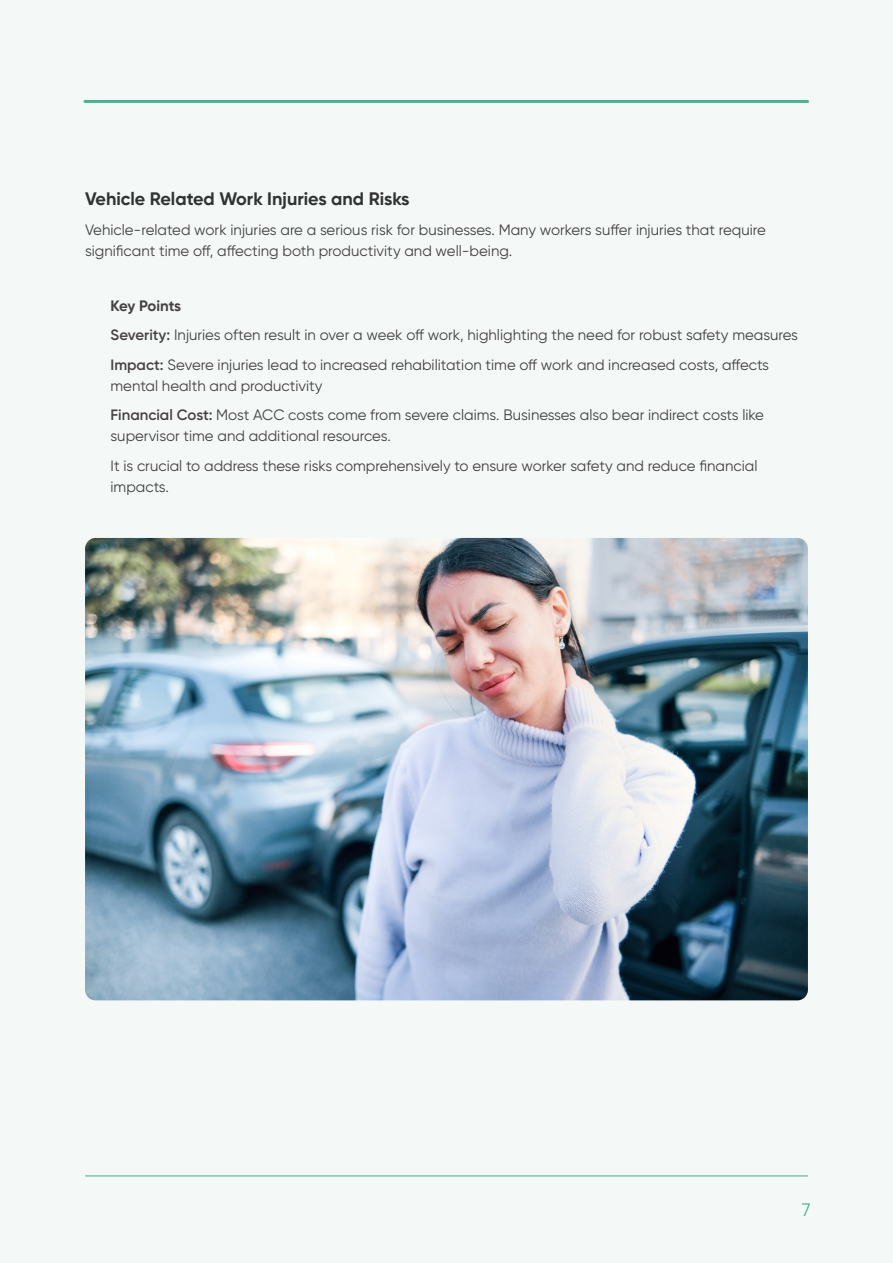
<style>
.page{position:relative;width:893px;height:1263px;background:#f4f9f8}
.page>*{position:absolute;margin:0;border:0;box-sizing:border-box;transform-origin:0 0}
.SUB2{font:700 18px "Gilroy";color:#313232}
.t1{font:18px "Gilroy";color:#4cb091}
.Body{font:15px/21px "Gilroy";color:#434141}
.Body_Bold{font:700 15px "Gilroy";letter-spacing:-.02em;color:#434141}
.s1{font-weight:600}
</style>
<div class="page">
<hr style="left:85px;top:100px;width:723px;height:3px;background:#4cb091">
<hr style="left:85px;top:1175px;width:723px;height:1px;background:#4cb091">
<img style="left:85px;top:538px;width:723px;height:462px">
<p class="SUB2" style="left:85px;top:188px;width:326px">Vehicle Related Work Injuries and Risks</p>
<p class="Body" style="left:85px;top:219px;width:682px">Vehicle-related work injuries are a serious risk for businesses. Many workers suffer injuries that require significant time off, affecting both productivity and well-being.</p>
<p class="Body_Bold" style="left:111px;top:296px;width:72px">Key Points</p>
<p class="Body" style="left:111px;top:324px;width:689px"><span class="s1">Severity:</span> Injuries often result in over a week off work, highlighting the need for robust safety measures</p>
<p class="Body" style="left:111px;top:354px;width:660px"><span class="s1">Impact:</span> Severe injuries lead to increased rehabilitation time off work and increased costs, affects mental health and productivity</p>
<p class="Body" style="left:111px;top:404px;width:655px"><span class="s1">Financial Cost:</span> Most ACC costs come from severe claims. Businesses also bear indirect costs like supervisor time and additional resources.</p>
<p class="Body" style="left:111px;top:455px;width:648px">It is crucial to address these risks comprehensively to ensure worker safety and reduce financial impacts.</p>
<p class="t1" style="left:802px;top:1199px;width:10px">7</p>
</div>
